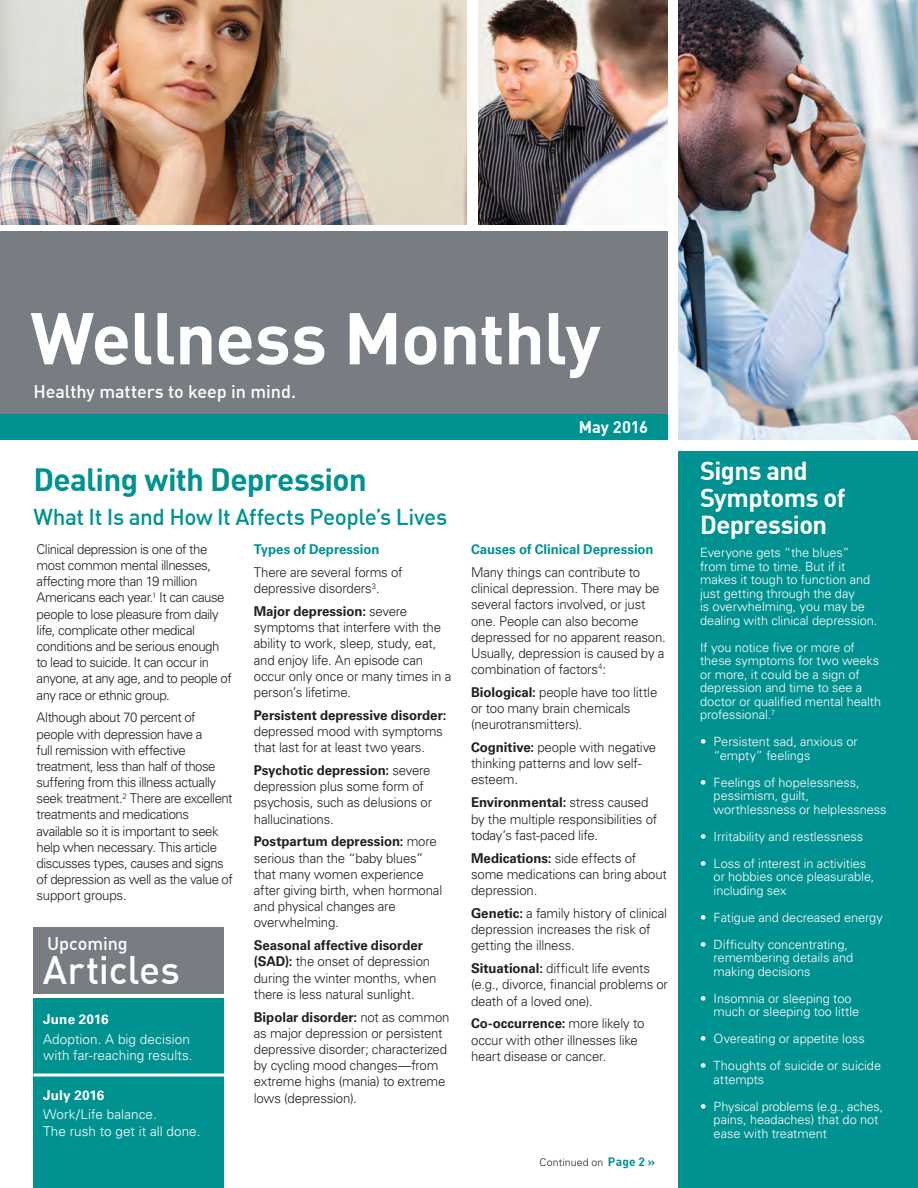
<style>
.page{position:relative;width:918px;height:1188px;background:#fff}
.page>*{position:absolute;margin:0;border:0;box-sizing:border-box;transform-origin:0 0}
.t1{font:700 72px "DIN";letter-spacing:-.015em;color:#fff}
.t2{font:500 39px "DIN";letter-spacing:-.005em;color:#fff}
.Head_1{font:700 31.5px "DIN";letter-spacing:-.025em;color:#009290}
.Head_Sidebar_White{font:700 25.5px/27px "DIN";letter-spacing:-.02em;color:#fff}
.Head_1-2{font:500 22.5px "DIN";letter-spacing:-.02em;color:#009290}
.Health_matters_to_ke{font:500 18px "DIN";letter-spacing:-.005em;color:#fff}
.Month{font:700 16.5px "DIN";color:#fff}
.Body_9_11{font:300 13.5px/16.2px "Univers LT Std";letter-spacing:-.02em;color:#231f20}
.t3{font:300 13.5px/16.5px "Univers LT Std";letter-spacing:.005em;color:#fff}
.Body_9_11-2{font:700 13.5px "Univers LT Std";color:#009290}
.t4{font:700 13.5px "Univers LT Std";letter-spacing:.01em;color:#fff}
.Body_9_11_White{font:300 12.75px/13.5px "Univers LT Std";letter-spacing:-.005em;color:#fff}
.t5{font:300 10.5px "Univers LT Std";letter-spacing:.015em;color:#231f20}
.s1{font-weight:700}
.s2{font-family:"DIN";font-weight:700;font-size:12px;color:#009290}
</style>
<div class="page">
<img style="left:478px;top:0;width:189px;height:225px">
<div style="left:0;top:231px;width:667px;height:208px;background:#787d83"></div>
<div style="left:0;top:415px;width:667px;height:25px;background:#009290"></div>
<div style="left:678px;top:452px;width:240px;height:736px;background:#009290"></div>
<img style="left:0;top:0;width:466px;height:225px">
<img style="left:678px;top:0;width:240px;height:440px">
<div style="left:34px;top:999px;width:190px;height:189px;background:#009290"></div>
<div style="left:34px;top:927px;width:190px;height:67px;background:#787d83"></div>
<hr style="left:33px;top:1074px;width:192px;height:3px;background:#fff">
<p class="t1" style="left:30px;top:291px;width:572px">Wellness Monthly</p>
<p class="Health_matters_to_ke" style="left:33px;top:380px;width:264px">Healthy matters to keep in mind.</p>
<p class="Head_1" style="left:33px;top:459px;width:335px">Dealing with Depression</p>
<p class="Head_1-2" style="left:33px;top:502px;width:415px">What It Is and How It Affects People’s Lives</p>
<p class="Body_9_11" style="left:37px;top:541px;width:197px">Clinical depression is one of the most common mental illnesses, affecting more than 19 million<br>Americans each year.<sup>1</sup> It can cause people to lose pleasure from daily life, complicate other medical conditions and be serious enough to lead to suicide. It can occur in anyone, at any age, and to people of any race or ethnic group.</p>
<p class="Body_9_11" style="left:37px;top:710px;width:198px">Although about 70 percent of people with depression have a<br>full remission with effective treatment, less than half of those suffering from this illness actually seek treatment.<sup>2</sup> There are excellent treatments and medications available so it is important to seek help when necessary. This article discusses types, causes and signs of depression as well as the value of support groups.</p>
<p class="Health_matters_to_ke" style="left:47px;top:932px;width:82px">Upcoming</p>
<p class="t2" style="left:43px;top:945px;width:139px">Articles</p>
<p class="t4" style="left:43px;top:1011px;width:67px">June 2016</p>
<p class="t3" style="left:43px;top:1031px;width:151px">Adoption. A big decision with far-reaching results.</p>
<p class="t4" style="left:43px;top:1087px;width:63px">July 2016</p>
<p class="t3" style="left:43px;top:1106px;width:159px">Work/Life balance.<br>The rush to get it all done.</p>
<p class="Body_9_11-2" style="left:254px;top:541px;width:127px">Types of Depression</p>
<p class="Body_9_11" style="left:254px;top:564px;width:150px">There are several forms of depressive disorders<sup>3</sup>.</p>
<p class="Body_9_11" style="left:254px;top:603px;width:199px"><span class="s1">Major depression:</span> severe symptoms that interfere with the ability to work, sleep, study, eat, and enjoy life. An episode can occur only once or many times in a person’s lifetime.</p>
<p class="Body_9_11" style="left:254px;top:707px;width:194px"><span class="s1">Persistent depressive disorder: </span>depressed mood with symptoms that last for at least two years.</p>
<p class="Body_9_11" style="left:254px;top:762px;width:180px"><span class="s1">Psychotic depression:</span> severe depression plus some form of psychosis, such as delusions or hallucinations.</p>
<p class="Body_9_11" style="left:254px;top:834px;width:190px"><span class="s1">Postpartum depression:</span> more serious than the “baby blues” that many women experience after giving birth, when hormonal and physical changes are overwhelming.</p>
<p class="Body_9_11" style="left:254px;top:937px;width:184px"><span class="s1">Seasonal affective disorder (SAD):</span> the onset of depression during the winter months, when there is less natural sunlight.</p>
<p class="Body_9_11" style="left:254px;top:1009px;width:197px"><span class="s1">Bipolar disorder:</span> not as common as major depression or persistent depressive disorder; characterized by cycling mood changes—from extreme highs (mania) to extreme lows (depression).</p>
<p class="Month" style="left:579px;top:416px;width:71px">May 2016</p>
<p class="Body_9_11-2" style="left:471px;top:541px;width:184px">Causes of Clinical Depression</p>
<p class="Body_9_11" style="left:471px;top:564px;width:196px">Many things can contribute to clinical depression. There may be several factors involved, or just one. People can also become depressed for no apparent reason.<br>Usually, depression is caused by a combination of factors<sup>4</sup>:</p>
<p class="Body_9_11" style="left:471px;top:684px;width:188px"><span class="s1">Biological:</span> people have too little or too many brain chemicals (neurotransmitters).</p>
<p class="Body_9_11" style="left:471px;top:739px;width:187px"><span class="s1">Cognitive:</span> people with negative thinking patterns and low self&shy;esteem.</p>
<p class="Body_9_11" style="left:471px;top:795px;width:188px"><span class="s1">Environmental:</span> stress caused by the multiple responsibilities of today’s fast-paced life.</p>
<p class="Body_9_11" style="left:471px;top:850px;width:197px"><span class="s1">Medications:</span> side effects of some medications can bring about depression.</p>
<p class="Body_9_11" style="left:471px;top:905px;width:198px"><span class="s1">Genetic:</span> a family history of clinical depression increases the risk of getting the illness.</p>
<p class="Body_9_11" style="left:471px;top:960px;width:198px"><span class="s1">Situational:</span> difficult life events (e.g., divorce, financial problems or death of a loved one).</p>
<p class="Body_9_11" style="left:471px;top:1016px;width:175px"><span class="s1">Co-occurrence:</span> more likely to occur with other illnesses like heart disease or cancer.</p>
<p class="t5" style="left:540px;top:1156px;width:117px">Continued on <span class="s2">Page 2 »</span></p>
<p class="Head_Sidebar_White" style="left:700px;top:457px;width:147px">Signs and<br>Symptoms of<br>Depression</p>
<p class="Body_9_11_White" style="left:700px;top:546px;width:179px">Everyone gets “the blues” from time to time. But if it makes it tough to function and just getting through the day<br>is overwhelming, you may be dealing with clinical depression.</p>
<p class="Body_9_11_White" style="left:700px;top:641px;width:183px">If you notice five or more of these symptoms for two weeks or more, it could be a sign of depression and time to see a doctor or qualified mental health professional.<sup>7</sup></p>
<p class="Body_9_11_White" style="left:714px;top:735px;width:146px;text-indent:-14px">• Persistent sad, anxious or “empty” feelings</p>
<p class="Body_9_11_White" style="left:714px;top:776px;width:175px;text-indent:-14px">• Feelings of hopelessness, pessimism, guilt, worthlessness or helplessness</p>
<p class="Body_9_11_White" style="left:700px;top:830px;width:165px">• Irritability and restlessness</p>
<p class="Body_9_11_White" style="left:714px;top:857px;width:162px;text-indent:-14px">• Loss of interest in activities or hobbies once pleasurable, including sex</p>
<p class="Body_9_11_White" style="left:700px;top:911px;width:184px">• Fatigue and decreased energy</p>
<p class="Body_9_11_White" style="left:714px;top:938px;width:141px;text-indent:-14px">• Difficulty concentrating, remembering details and making decisions</p>
<p class="Body_9_11_White" style="left:714px;top:992px;width:147px;text-indent:-14px">• Insomnia or sleeping too much or sleeping too little</p>
<p class="Body_9_11_White" style="left:700px;top:1032px;width:166px">• Overeating or appetite loss</p>
<p class="Body_9_11_White" style="left:714px;top:1059px;width:169px;text-indent:-14px">• Thoughts of suicide or suicide attempts</p>
<p class="Body_9_11_White" style="left:714px;top:1100px;width:171px;text-indent:-14px">• Physical problems (e.g., aches, pains, headaches) that do not ease with treatment</p>
</div>
